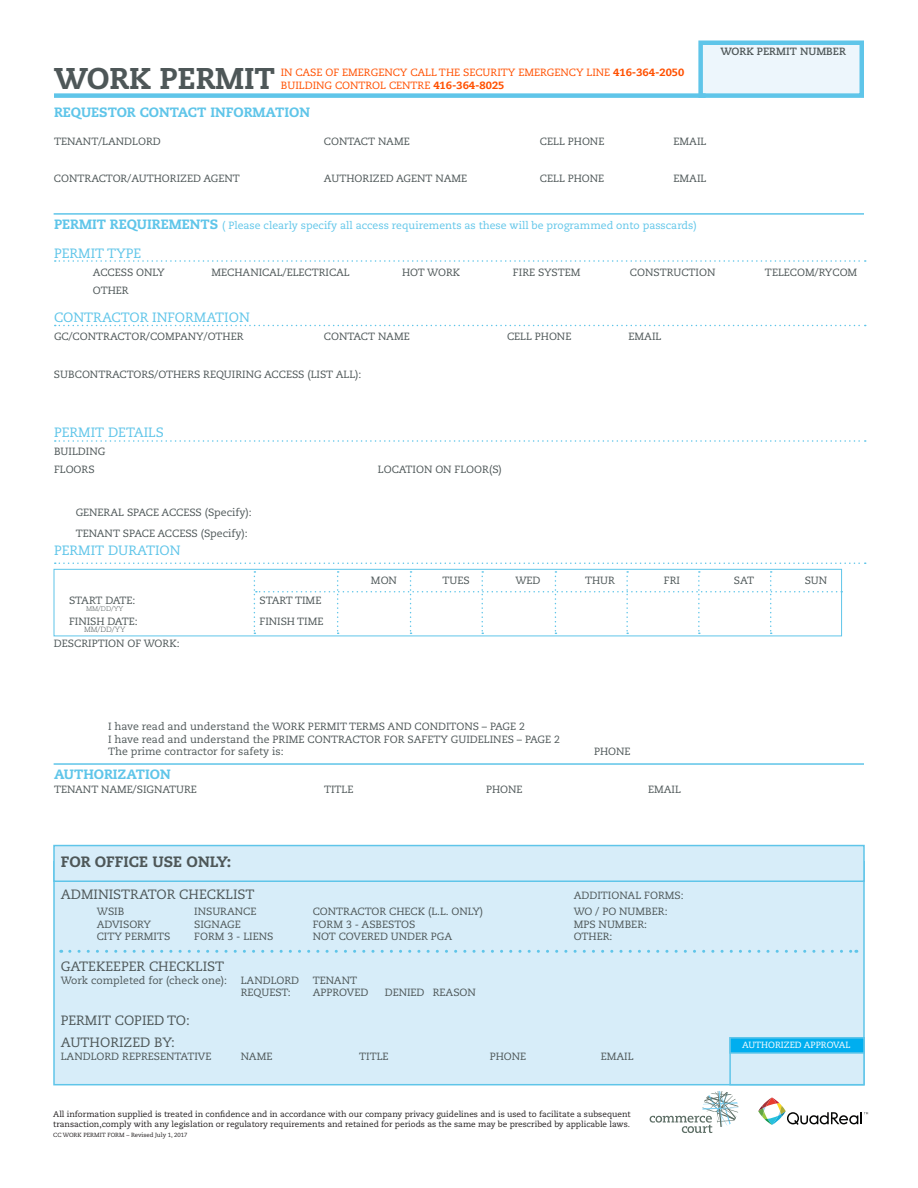
<style>
.page{position:relative;width:918px;height:1188px;background:#fff}
.page>*{position:absolute;margin:0;border:0;box-sizing:border-box;transform-origin:0 0}
.t1{font:800 30px "Caecilia LT Std";color:#4e5758}
.t2{font:800 15px "Caecilia LT Std";color:#4e5758}
.t3{font:13.5px/22.2px "Caecilia LT Std";color:#4e5758}
.t4{font:13.5px "Caecilia LT Std";color:#5fc5e9}
.t5{font:800 13.5px "Caecilia LT Std";color:#5fc5e9}
.t6{font:10.5px/12.6px "Caecilia LT Std";color:#4e5758}
.t7{font:10.5px "Caecilia LT Std";color:#5fc5e9}
.t8{font:10.5px/12.6px "Caecilia LT Std";color:#ff5000}
.t9{font:700 10.5px "Caecilia LT Std";color:#4e5758}
.t10{font:10.5px "Caecilia LT Std";letter-spacing:-.035em;color:#4e5758}
.t11{font:9px "Caecilia LT Std";color:#fff}
.t12{font:8.25px/9.9px "Caecilia LT Std";color:#231f20}
.t13{font:300 7.5px "Caecilia LT Std";color:#4e5758}
.t14{font:300 6.75px "Caecilia LT Std";color:#4e5758}
.t15{font:6px "Caecilia LT Std";color:#231f20}
.s1{font-weight:800;font-size:13.5px}
.s2{font-weight:800}
</style>
<div class="page">
<div style="left:53px;top:861px;width:812px;height:224px;background:#d7edf9;border:2px solid #5fc5e9"></div>
<div style="left:53px;top:845px;width:812px;height:37px;background:#d7edf9;border:2px solid #5fc5e9"></div>
<div style="left:729px;top:1037px;width:136px;height:48px;background:#d7edf9;border:2px solid #5fc5e9"></div>
<div style="left:729px;top:1037px;width:136px;height:17px;background:#00aeef;border:2px solid #5fc5e9"></div>
<div style="left:698px;top:40px;width:166px;height:58px;background:#edf6fc;border:4px solid #5fc5e9"></div>
<div style="left:54px;top:93px;width:652px;height:5px;background:#5fc5e9"></div>
<svg style="left:650px;top:1091px;width:89px;height:42px"></svg>
<div style="left:54px;top:569px;width:788px;height:67px;border:1px solid #5fc5e9"></div>
<hr style="left:54px;top:213px;width:810px;height:2px;background:#5fc5e9">
<svg style="left:70px;top:950px;width:787px;height:3px"></svg>
<hr style="left:54px;top:763px;width:810px;height:2px;background:#5fc5e9">
<svg style="left:254px;top:571px;width:588px;height:63px"></svg>
<svg style="left:55px;top:260px;width:811px;height:2px"></svg>
<svg style="left:55px;top:325px;width:811px;height:1px"></svg>
<svg style="left:55px;top:440px;width:811px;height:2px"></svg>
<svg style="left:55px;top:562px;width:811px;height:2px"></svg>
<svg style="left:758px;top:1097px;width:110px;height:28px"></svg>
<p class="t9" style="left:720px;top:45px;width:127px">WORK PERMIT NUMBER</p>
<h1 class="t1" style="left:54px;top:60px;width:223px">WORK PERMIT</h1>
<p class="t5" style="left:54px;top:104px;width:258px">REQUESTOR CONTACT INFORMATION</p>
<p class="t6" style="left:54px;top:135px;width:108px">TENANT/LANDLORD</p>
<p class="t6" style="left:324px;top:135px;width:87px">CONTACT NAME</p>
<p class="t6" style="left:540px;top:135px;width:66px">CELL PHONE</p>
<p class="t6" style="left:673px;top:135px;width:34px">EMAIL</p>
<p class="t6" style="left:54px;top:173px;width:187px">CONTRACTOR/AUTHORIZED AGENT</p>
<p class="t6" style="left:324px;top:173px;width:145px">AUTHORIZED AGENT NAME</p>
<p class="t6" style="left:540px;top:173px;width:66px">CELL PHONE</p>
<p class="t6" style="left:673px;top:173px;width:34px">EMAIL</p>
<p class="t7" style="left:54px;top:219px;width:644px"><span class="s1">PERMIT REQUIREMENTS</span> ( Please clearly specify all access requirements as these will be programmed onto passcards)</p>
<p class="t4" style="left:54px;top:245px;width:89px">PERMIT TYPE</p>
<p class="t6" style="left:93px;top:266px;width:73px">ACCESS ONLY</p>
<p class="t6" style="left:212px;top:266px;width:140px">MECHANICAL/ELECTRICAL</p>
<p class="t6" style="left:402px;top:266px;width:60px">HOT WORK</p>
<p class="t6" style="left:513px;top:266px;width:69px">FIRE SYSTEM</p>
<p class="t6" style="left:630px;top:266px;width:87px">CONSTRUCTION</p>
<p class="t6" style="left:765px;top:266px;width:94px">TELECOM/RYCOM</p>
<p class="t6" style="left:93px;top:284px;width:37px">OTHER</p>
<p class="t8" style="left:281px;top:67px;width:405px">IN CASE OF EMERGENCY CALL THE SECURITY EMERGENCY LINE <span class="s2">416-364-2050<br></span>BUILDING CONTROL CENTRE <span class="s2">416-364-8025</span></p>
<p class="t4" style="left:54px;top:309px;width:197px">CONTRACTOR INFORMATION</p>
<p class="t6" style="left:54px;top:330px;width:191px">GC/CONTRACTOR/COMPANY/OTHER</p>
<p class="t6" style="left:324px;top:330px;width:87px">CONTACT NAME</p>
<p class="t6" style="left:507px;top:330px;width:66px">CELL PHONE</p>
<p class="t6" style="left:628px;top:330px;width:34px">EMAIL</p>
<p class="t6" style="left:54px;top:368px;width:309px">SUBCONTRACTORS/OTHERS REQUIRING ACCESS (LIST ALL):</p>
<p class="t4" style="left:54px;top:424px;width:111px">PERMIT DETAILS</p>
<p class="t6" style="left:54px;top:443px;width:53px;line-height:18px">BUILDING<br>FLOORS</p>
<p class="t6" style="left:76px;top:502px;width:177px;line-height:21px">GENERAL SPACE ACCESS (Specify):<br>TENANT SPACE ACCESS (Specify):</p>
<p class="t4" style="left:54px;top:543px;width:128px">PERMIT DURATION</p>
<p class="t10" style="left:69px;top:594px;width:68px">START DATE:</p>
<p class="t6" style="left:260px;top:594px;width:63px">START TIME</p>
<p class="t6" style="left:69px;top:615px;width:70px">FINISH DATE:</p>
<p class="t6" style="left:260px;top:615px;width:66px">FINISH TIME</p>
<p class="t14" style="left:86px;top:605px;width:39px">MM/DD/YY</p>
<p class="t13" style="left:84px;top:625px;width:43px">MM/DD/YY</p>
<p class="t6" style="left:54px;top:637px;width:127px">DESCRIPTION OF WORK:</p>
<p class="t6" style="left:378px;top:463px;width:125px">LOCATION ON FLOOR(S)</p>
<p class="t6" style="left:371px;top:574px;width:28px">MON</p>
<p class="t6" style="left:442px;top:574px;width:29px">TUES</p>
<p class="t6" style="left:515px;top:574px;width:27px">WED</p>
<p class="t6" style="left:585px;top:574px;width:31px">THUR</p>
<p class="t6" style="left:664px;top:574px;width:18px">FRI</p>
<p class="t6" style="left:734px;top:574px;width:22px">SAT</p>
<p class="t6" style="left:805px;top:574px;width:24px">SUN</p>
<p class="t6" style="left:108px;top:720px;width:454px">I have read and understand the WORK PERMIT TERMS AND CONDITONS – PAGE 2<br>I have read and understand the PRIME CONTRACTOR FOR SAFETY GUIDELINES – PAGE 2<br>The prime contractor for safety is:</p>
<p class="t5" style="left:54px;top:766px;width:118px">AUTHORIZATION</p>
<p class="t6" style="left:594px;top:746px;width:38px">PHONE</p>
<p class="t6" style="left:54px;top:783px;width:144px">TENANT NAME/SIGNATURE</p>
<p class="t6" style="left:324px;top:783px;width:31px">TITLE</p>
<p class="t6" style="left:486px;top:783px;width:38px">PHONE</p>
<p class="t6" style="left:648px;top:783px;width:34px">EMAIL</p>
<h2 class="t2" style="left:61px;top:852px;width:172px">FOR OFFICE USE ONLY:</h2>
<p class="t3" style="left:61px;top:883px;width:195px">ADMINISTRATOR CHECKLIST</p>
<p class="t6" style="left:574px;top:889px;width:111px">ADDITIONAL FORMS:</p>
<p class="t6" style="left:97px;top:905px;width:29px">WSIB</p>
<p class="t6" style="left:194px;top:905px;width:64px">INSURANCE</p>
<p class="t6" style="left:313px;top:905px;width:172px">CONTRACTOR CHECK (L.L. ONLY)</p>
<p class="t6" style="left:574px;top:905px;width:95px">WO / PO NUMBER:</p>
<p class="t6" style="left:97px;top:918px;width:56px">ADVISORY</p>
<p class="t6" style="left:194px;top:918px;width:48px">SIGNAGE</p>
<p class="t6" style="left:313px;top:918px;width:104px">FORM 3 - ASBESTOS</p>
<p class="t6" style="left:574px;top:918px;width:75px">MPS NUMBER:</p>
<p class="t6" style="left:97px;top:931px;width:75px">CITY PERMITS</p>
<p class="t6" style="left:194px;top:931px;width:81px">FORM 3 - LIENS</p>
<p class="t6" style="left:313px;top:931px;width:141px">NOT COVERED UNDER PGA</p>
<p class="t6" style="left:574px;top:931px;width:40px">OTHER:</p>
<p class="t3" style="left:61px;top:955px;width:165px">GATEKEEPER CHECKLIST</p>
<p class="t6" style="left:61px;top:974px;width:168px">Work completed for (check one):</p>
<p class="t6" style="left:241px;top:974px;width:60px">LANDLORD</p>
<p class="t6" style="left:313px;top:974px;width:46px">TENANT</p>
<p class="t6" style="left:241px;top:986px;width:52px">REQUEST:</p>
<p class="t6" style="left:313px;top:986px;width:57px">APPROVED</p>
<p class="t6" style="left:385px;top:986px;width:93px">DENIED REASON</p>
<p class="t3" style="left:61px;top:1009px;width:131px">PERMIT COPIED TO:<br>AUTHORIZED BY:</p>
<p class="t6" style="left:61px;top:1050px;width:152px">LANDLORD REPRESENTATIVE</p>
<p class="t6" style="left:241px;top:1050px;width:33px">NAME</p>
<p class="t6" style="left:359px;top:1050px;width:31px">TITLE</p>
<p class="t6" style="left:490px;top:1050px;width:38px">PHONE</p>
<p class="t6" style="left:601px;top:1050px;width:34px">EMAIL</p>
<p class="t12" style="left:53px;top:1109px;width:579px">All information supplied is treated in confidence and in accordance with our company privacy guidelines and is used to facilitate a subsequent transaction,comply with any legislation or regulatory requirements and retained for periods as the same may be prescribed by applicable laws.</p>
<p class="t15" style="left:53px;top:1132px;width:136px">CC WORK PERMIT FORM – Revised July 1, 2017</p>
<p class="t11" style="left:742px;top:1040px;width:110px">AUTHORIZED APPROVAL</p>
</div>
